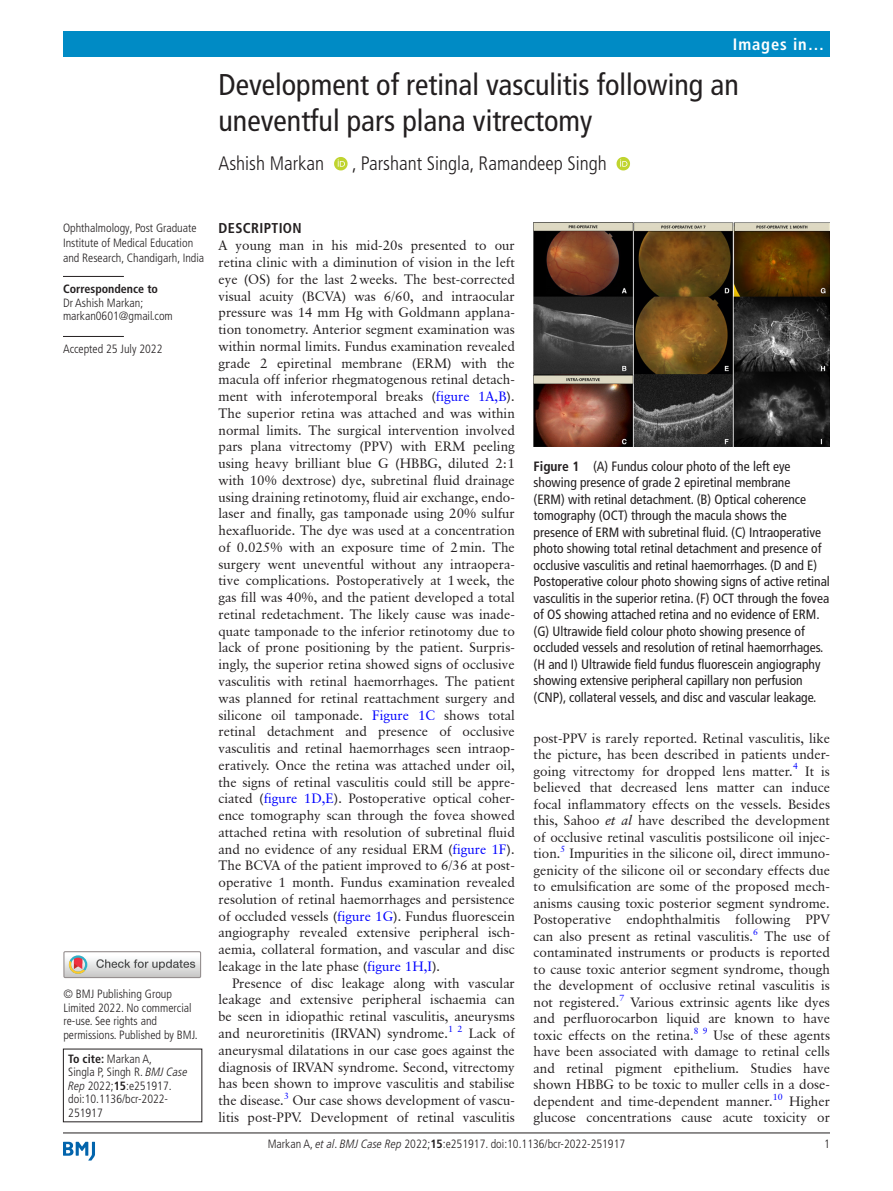
<style>
.page{position:relative;width:893px;height:1191px;background:#fff}
.page>*{position:absolute;margin:0;border:0;box-sizing:border-box;transform-origin:0 0}
.t1{font:condensed 30px/36px "Frutiger LT Pro";color:#231f20}
.t2{font:300 condensed 19.5px "Frutiger LT Pro";color:#231f20}
.t3{font:700 condensed 16.5px "Frutiger LT Std";letter-spacing:.055em;color:#fff}
.t4{font:700 condensed 14.25px "Frutiger LT Pro";letter-spacing:.025em;color:#231f20}
.t5{font:13.5px/16.8px "Classical Garamond BT";color:#231f20;text-align:justify}
.t6{font:condensed 13.5px/16.5px "Frutiger LT Pro";color:#231f20}
.t7{font:300 condensed 12px/13.5px "Frutiger LT Pro";color:#231f20}
.t8{font:700 condensed 12px "Frutiger LT Pro";color:#231f20}
.s1{font-weight:700}
.s2{font-style:italic}
.s3{color:#00f}
</style>
<div class="page">
<hr style="left:63px;top:1132px;width:767px;height:1px;background:#231f20">
<svg style="left:63px;top:1141px;width:32px;height:19px"></svg>
<svg style="left:334px;top:157px;width:14px;height:13px"></svg>
<svg style="left:616px;top:157px;width:14px;height:13px"></svg>
<div style="left:63px;top:31px;width:767px;height:25px;background:#008bc5"></div>
<hr style="left:63px;top:276px;width:61px;height:1px;background:#231f20">
<hr style="left:63px;top:336px;width:61px;height:1px;background:#231f20">
<div style="left:63px;top:951px;width:138px;height:27px;border:1px solid #969090"></div>
<svg style="left:64px;top:951px;width:137px;height:26px"></svg>
<img style="left:534px;top:223px;width:296px;height:224px">
<p class="t3" style="left:733px;top:34px;width:93px">Images in…</p>
<h1 class="t1" style="left:219px;top:66px;width:522px">Development of retinal vasculitis following an uneventful pars plana vitrectomy</h1>
<h2 class="t2" style="left:219px;top:152px;width:107px">Ashish Markan</h2>
<h2 class="t2" style="left:352px;top:152px;width:256px">, Parshant Singla, Ramandeep Singh</h2>
<p class="t7" style="left:63px;top:220px;width:143px;line-height:15px">Ophthalmology, Post Graduate<br>Institute of Medical Education and Research, Chandigarh, India</p>
<p class="t8" style="left:63px;top:282px;width:97px">Correspondence to</p>
<p class="t7" style="left:63px;top:296px;width:111px">Dr Ashish Markan; markan0601@gmail.com</p>
<p class="t7" style="left:63px;top:342px;width:101px">Accepted 25 July 2022</p>
<p class="t7" style="left:63px;top:987px;width:136px">© BMJ Publishing Group<br>Limited 2022. No commercial re-use. See rights and permissions. Published by BMJ.</p>
<p class="t7" style="left:68px;top:1052px;width:121px"><span class="s1">To cite:</span> Markan A,<br>Singla P, Singh R. <span class="s2">BMJ Case<br>Rep</span> 2022;<span class="s1">15</span>:e251917. doi:10.1136/bcr-2022-<br>251917</p>
<p class="t4" style="left:219px;top:220px;width:85px">DESCRIPTION</p>
<p class="t5" style="left:219px;top:237px;width:298px">A young man in his mid-20s presented to our retina clinic with a diminution of vision in the left eye (OS) for the last 2weeks. The best-corrected visual acuity (BCVA) was 6/60, and intraocular pressure was 14 mm Hg with Goldmann applana&shy;tion tonometry. Anterior segment examination was within normal limits. Fundus examination revealed grade 2 epiretinal membrane (ERM) with the macula off inferior rhegmatogenous retinal detach&shy;ment with inferotemporal breaks (<span class="s3">figure 1A,B</span>).<br>The superior retina was attached and was within normal limits. The surgical intervention involved pars plana vitrectomy (PPV) with ERM peeling using heavy brilliant blue G (HBBG, diluted 2:1 with 10% dextrose) dye, subretinal fluid drainage using draining retinotomy, fluid air exchange, endo&shy;laser and finally, gas tamponade using 20% sulfur hexafluoride. The dye was used at a concentration of 0.025% with an exposure time of 2min. The surgery went uneventful without any intraopera&shy;tive complications. Postoperatively at 1week, the gas fill was 40%, and the patient developed a total retinal redetachment. The likely cause was inade&shy;quate tamponade to the inferior retinotomy due to lack of prone positioning by the patient. Surpris&shy;ingly, the superior retina showed signs of occlusive vasculitis with retinal haemorrhages. The patient was planned for retinal reattachment surgery and silicone oil tamponade. <span class="s3">Figure 1C</span> shows total retinal detachment and presence of occlusive vasculitis and retinal haemorrhages seen intraop&shy;eratively. Once the retina was attached under oil, the signs of retinal vasculitis could still be appre&shy;ciated (<span class="s3">figure 1D,E</span>). Postoperative optical coher&shy;ence tomography scan through the fovea showed attached retina with resolution of subretinal fluid and no evidence of any residual ERM (<span class="s3">figure 1F</span>).<br>The BCVA of the patient improved to 6/36 at post&shy;operative 1 month. Fundus examination revealed resolution of retinal haemorrhages and persistence of occluded vessels (<span class="s3">figure 1G</span>). Fundus fluorescein angiography revealed extensive peripheral isch&shy;aemia, collateral formation, and vascular and disc leakage in the late phase (<span class="s3">figure 1H,I</span>).</p>
<p class="t5" style="left:219px;top:974px;width:298px;text-indent:14px">Presence of disc leakage along with vascular leakage and extensive peripheral ischaemia can be seen in idiopathic retinal vasculitis, aneurysms and neuroretinitis (IRVAN) syndrome.<sup>1</sup> <sup>2</sup> Lack of aneurysmal dilatations in our case goes against the diagnosis of IRVAN syndrome. Second, vitrectomy has been shown to improve vasculitis and stabilise the disease.<sup>3</sup> Our case shows development of vascu&shy;litis post-PPV. Development of retinal vasculitis</p>
<p class="t6" style="left:534px;top:458px;width:298px"><span class="s1">Figure 1</span> (A) Fundus colour photo of the left eye showing presence of grade 2 epiretinal membrane<br>(ERM) with retinal detachment. (B) Optical coherence tomography (OCT) through the macula shows the presence of ERM with subretinal fluid. (C) Intraoperative photo showing total retinal detachment and presence of occlusive vasculitis and retinal haemorrhages. (D and E)<br>Postoperative colour photo showing signs of active retinal vasculitis in the superior retina. (F) OCT through the fovea of OS showing attached retina and no evidence of ERM. (G) Ultrawide field colour photo showing presence of occluded vessels and resolution of retinal haemorrhages. (H and I) Ultrawide field fundus fluorescein angiography showing extensive peripheral capillary non perfusion (CNP), collateral vessels, and disc and vascular leakage.</p>
<p class="t5" style="left:534px;top:729px;width:298px">post-PPV is rarely reported. Retinal vasculitis, like the picture, has been described in patients under&shy;going vitrectomy for dropped lens matter.<sup>4</sup> It is believed that decreased lens matter can induce focal inflammatory effects on the vessels. Besides this, Sahoo <span class="s2">et al</span> have described the development of occlusive retinal vasculitis postsilicone oil injec&shy;tion.<sup>5</sup> Impurities in the silicone oil, direct immuno&shy;genicity of the silicone oil or secondary effects due to emulsification are some of the proposed mech&shy;anisms causing toxic posterior segment syndrome.<br>Postoperative endophthalmitis following PPV can also present as retinal vasculitis.<sup>6</sup></p>
<p class="t5" style="left:534px;top:927px;width:298px;text-indent:231px">The use of contaminated instruments or products is reported to cause toxic anterior segment syndrome, though the development of occlusive retinal vasculitis is not registered.<sup>7</sup></p>
<p class="t5" style="left:534px;top:993px;width:298px;text-indent:97px">Various extrinsic agents like dyes and perfluorocarbon liquid are known to have toxic effects on the retina.<sup>8</sup> <sup>9</sup> Use of these agents have been associated with damage to retinal cells and retinal pigment epithelium. Studies have shown HBBG to be toxic to muller cells in a dose&shy;dependent and time-dependent manner.<sup>10</sup> Higher glucose concentrations cause acute toxicity or</p>
<p class="t7" style="left:268px;top:1136px;width:359px">Markan A, <span class="s2">et al</span>. <span class="s2">BMJ Case Rep</span> 2022;<span class="s1">15</span>:e251917. doi:10.1136/bcr-2022-251917</p>
<p class="t7" style="left:824px;top:1136px;width:7px">1</p>
</div>
